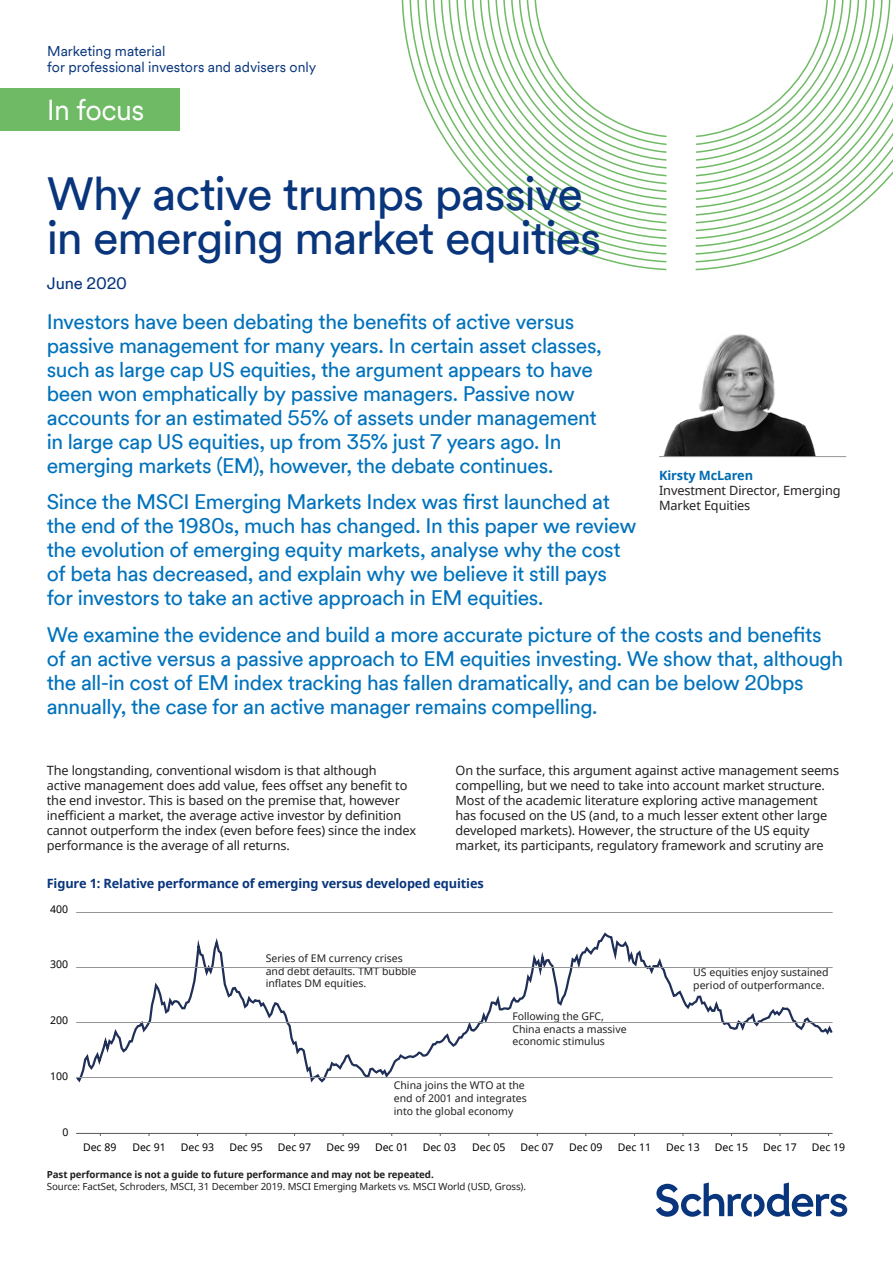
<style>
.page{position:relative;width:893px;height:1263px;background:#fff}
.page>*{position:absolute;margin:0;border:0;box-sizing:border-box;transform-origin:0 0}
._22_24_Heading_White{font:46.5px/44.5px "Schroders Circular TT";letter-spacing:-.025em;color:#08357c}
.t1{font:28.95px "Schroders Circular TT";letter-spacing:-.02em;color:#fff}
._14_16_Intro_Bright{font:21px/24px "Schroders Circular TT";letter-spacing:-.02em;color:#0072bc}
._9_5_11_Audience_Tex{font:16.5px "Schroders Circular TT";letter-spacing:-.01em;color:#08357c}
._9_5_11_Audience_Tex-2{font:14.25px/16.5px "Schroders Circular TT";letter-spacing:-.005em;color:#08357c}
._8_5_10_Body_Text_Bl{font:12.75px/15px "Noto Sans";letter-spacing:-.01em;color:#231f20}
._8_5_10_Sub_Head_Bod{font:700 12.75px "Noto Sans";letter-spacing:-.01em;color:#08357c}
._8_5_10_Sub_Head_Bod-2{font:700 12.75px "Noto Sans";letter-spacing:-.01em;color:#006ab1}
.t2{font:10.5px/12.6px "Noto Sans";color:#231f20}
.t3{font:10.5px "Noto Sans";color:#000}
._6_5_8_Source_Text{font:9.75px/12px "Noto Sans";letter-spacing:-.01em;color:#231f20}
.s1{font-weight:700}
</style>
<div class="page">
<svg style="left:656px;top:1182px;width:191px;height:35px"></svg>
<svg style="left:401px;top:0;width:492px;height:271px"></svg>
<div style="left:0;top:88px;width:179px;height:43px;background:#6fba64"></div>
<img style="left:663px;top:334px;width:153px;height:122px">
<svg style="left:76px;top:932px;width:757px;height:151px"></svg>
<hr style="left:76px;top:1133px;width:757px;height:1px;background:#57585a">
<hr style="left:76px;top:912px;width:757px;height:1px;background:#939598">
<hr style="left:76px;top:967px;width:757px;height:1px;background:#939598">
<hr style="left:76px;top:1022px;width:757px;height:1px;background:#939598">
<hr style="left:76px;top:1077px;width:757px;height:1px;background:#939598">
<hr style="left:659px;top:456px;width:187px;height:1px;background:#939598">
<p class="_9_5_11_Audience_Tex-2" style="left:47px;top:42px;width:271px">Marketing material<br>for professional investors and advisers only</p>
<h2 class="t1" style="left:47px;top:90px;width:99px">In focus</h2>
<p class="_22_24_Heading_White" style="left:47px;top:169px;width:556px">Why active trumps passive in emerging market equities</p>
<p class="_9_5_11_Audience_Tex" style="left:47px;top:273px;width:82px">June 2020</p>
<p class="_14_16_Intro_Bright" style="left:47px;top:308px;width:557px">Investors have been debating the benefits of active versus passive management for many years. In certain asset classes, such as large cap US equities, the argument appears to have been won emphatically by passive managers. Passive now accounts for an estimated 55% of assets under management in large cap US equities, up from 35% just 7 years ago. In emerging markets (EM), however, the debate continues.</p>
<p class="_14_16_Intro_Bright" style="left:47px;top:489px;width:591px">Since the MSCI Emerging Markets Index was first launched at the end of the 1980s, much has changed. In this paper we review the evolution of emerging equity markets, analyse why the cost of beta has decreased, and explain why we believe it still pays for investors to take an active approach in EM equities.</p>
<p class="_14_16_Intro_Bright" style="left:47px;top:622px;width:798px">We examine the evidence and build a more accurate picture of the costs and benefits of an active versus a passive approach to EM equities investing. We show that, although the all-in cost of EM index tracking has fallen dramatically, and can be below 20bps annually, the case for an active manager remains compelling.</p>
<p class="_8_5_10_Sub_Head_Bod-2" style="left:659px;top:466px;width:95px">Kirsty McLaren</p>
<p class="_8_5_10_Body_Text_Bl" style="left:659px;top:483px;width:183px">Investment Director, Emerging<br>Market Equities</p>
<p class="_8_5_10_Body_Text_Bl" style="left:47px;top:762px;width:371px">The longstanding, conventional wisdom is that although<br>active management does add value, fees offset any benefit to the end investor. This is based on the premise that, however inefficient a market, the average active investor by definition cannot outperform the index (even before fees) since the index performance is the average of all returns.</p>
<p class="_8_5_10_Body_Text_Bl" style="left:455px;top:762px;width:385px">On the surface, this argument against active management seems compelling, but we need to take into account market structure.<br>Most of the academic literature exploring active management has focused on the US (and, to a much lesser extent other large developed markets). However, the structure of the US equity market, its participants, regulatory framework and scrutiny are</p>
<p class="_8_5_10_Sub_Head_Bod" style="left:47px;top:874px;width:438px">Figure 1: Relative performance of emerging versus developed equities</p>
<p class="t3" style="left:50px;top:902px;width:20px">400</p>
<p class="t3" style="left:50px;top:957px;width:20px">300</p>
<p class="t3" style="left:50px;top:1013px;width:20px">200</p>
<p class="t3" style="left:50px;top:1069px;width:20px">100</p>
<p class="t3" style="left:63px;top:1124px;width:8px">0</p>
<p class="t2" style="left:266px;top:952px;width:152px">Series of EM currency crises and debt defaults. TMT bubble inflates DM equities.</p>
<p class="t2" style="left:512px;top:1010px;width:116px">Following the GFC,<br>China enacts a massive economic stimulus</p>
<p class="t2" style="left:394px;top:1079px;width:134px">China joins the WTO at the end of 2001 and integrates into the global economy</p>
<p class="t2" style="left:693px;top:966px;width:137px">US equities enjoy sustained period of outperformance.</p>
<p class="t3" style="left:83px;top:1140px;width:35px">Dec 89</p>
<p class="t3" style="left:132px;top:1140px;width:35px">Dec 91</p>
<p class="t3" style="left:181px;top:1140px;width:35px">Dec 93</p>
<p class="t3" style="left:229px;top:1140px;width:35px">Dec 95</p>
<p class="t3" style="left:278px;top:1140px;width:35px">Dec 97</p>
<p class="t3" style="left:326px;top:1140px;width:35px">Dec 99</p>
<p class="t3" style="left:375px;top:1140px;width:35px">Dec 01</p>
<p class="t3" style="left:423px;top:1140px;width:35px">Dec 03</p>
<p class="t3" style="left:472px;top:1140px;width:35px">Dec 05</p>
<p class="t3" style="left:521px;top:1140px;width:35px">Dec 07</p>
<p class="t3" style="left:569px;top:1140px;width:35px">Dec 09</p>
<p class="t3" style="left:618px;top:1140px;width:35px">Dec 11</p>
<p class="t3" style="left:666px;top:1140px;width:35px">Dec 13</p>
<p class="t3" style="left:715px;top:1140px;width:35px">Dec 15</p>
<p class="t3" style="left:763px;top:1140px;width:35px">Dec 17</p>
<p class="t3" style="left:812px;top:1140px;width:35px">Dec 19</p>
<p class="_6_5_8_Source_Text" style="left:47px;top:1168px;width:481px"><span class="s1">Past performance is not a guide to future performance and may not be repeated.<br></span>Source: FactSet, Schroders, MSCI, 31 December 2019. MSCI Emerging Markets vs. MSCI World (USD, Gross).</p>
</div>
